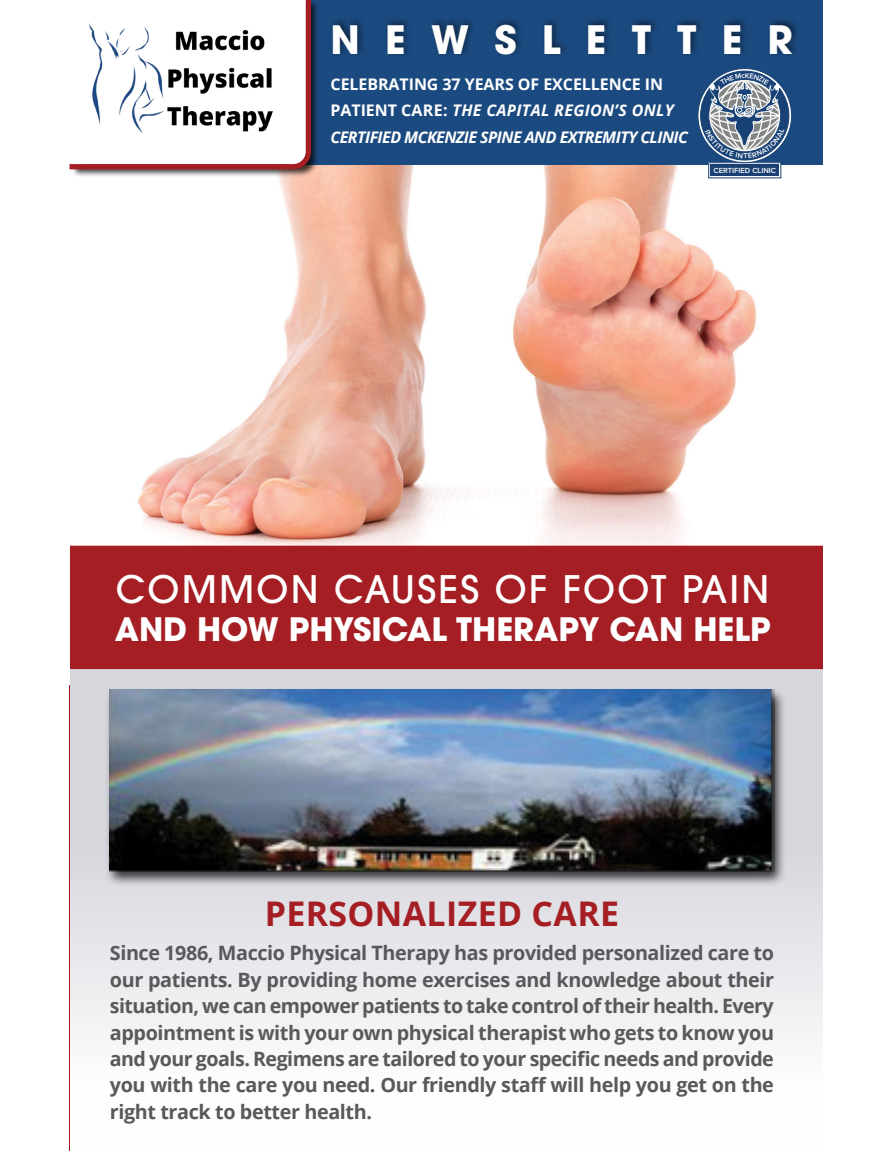
<style>
.page{position:relative;width:891px;height:1151px;background:#fff}
.page>*{position:absolute;margin:0;border:0;box-sizing:border-box;transform-origin:0 0}
.t1{font:700 38.93px "ITC Avant Garde Pro";letter-spacing:.65em;color:#fff}
.t2{font:500 37.8px "ITC Avant Garde Pro";letter-spacing:.06em;color:#fff}
.t3{font:700 33.98px "Open Sans";letter-spacing:.01em;color:#a41e23}
.t4{font:700 31.95px "ITC Avant Garde Pro";color:#fff}
.t5{font:700 19.8px/26.3px "Open Sans";letter-spacing:-.02em;color:#58595b;text-align:justify}
.t6{font:italic 700 15.97px/26.3px "Open Sans";letter-spacing:-.035em;color:#fff}
.t7{font:600 7.65px "Proxima Nova";color:#fff}
.s1{font-style:normal}
</style>
<div class="page">
<svg style="left:70px;top:669px;width:753px;height:365px;fill:#e5e5ea"></svg>
<img style="left:138px;top:165px;width:644px;height:380px">
<div style="left:70px;top:545px;width:753px;height:124px;background:#a41e23"></div>
<div style="left:279px;top:0;width:544px;height:165px;background:#1b4a80"></div>
<div style="left:72px;top:0;width:247px;height:177px;background:#000;opacity:.75"></div>
<svg style="left:70px;top:0;width:244px;height:172px"></svg>
<div style="left:329px;top:16px;width:471px;height:43px;background:#000;opacity:.5"></div>
<img style="left:89px;top:7px;width:202px;height:144px">
<div style="left:711px;top:164px;width:68px;height:12px;background:#1a4073"></div>
<div style="left:105px;top:687px;width:683px;height:200px;background:#000;opacity:.75"></div>
<img style="left:110px;top:689px;width:664px;height:181px">
<svg style="left:700px;top:71px;width:89px;height:89px"></svg>
<h1 class="t1" style="left:331px;top:13px;width:464px">NEWSLETTER</h1>
<p class="t6" style="left:331px;top:71px;width:359px"><span class="s1">CELEBRATING 37 YEARS OF EXCELLENCE IN<br>PATIENT CARE:</span> THE CAPITAL REGION’S ONLY<br>CERTIFIED MCKENZIE SPINE AND EXTREMITY CLINIC</p>
<p class="t7" style="left:713px;top:165px;width:64px">CERTIFIED CLINIC</p>
<h2 class="t2" style="left:116px;top:565px;width:655px">COMMON CAUSES OF FOOT PAIN</h2>
<h3 class="t4" style="left:115px;top:607px;width:657px">AND HOW PHYSICAL THERAPY CAN HELP</h3>
<h3 class="t3" style="left:265px;top:889px;width:356px">PERSONALIZED CARE</h3>
<p class="t5" style="left:110px;top:939px;width:666px">Since 1986, Maccio Physical Therapy has provided personalized care to our patients. By providing home exercises and knowledge about their situation, we can empower patients to take control of their health. Every appointment is with your own physical therapist who gets to know you and your goals. Regimens are tailored to your specific needs and provide you with the care you need. Our friendly staff will help you get on the right track to better health.</p>
</div>
